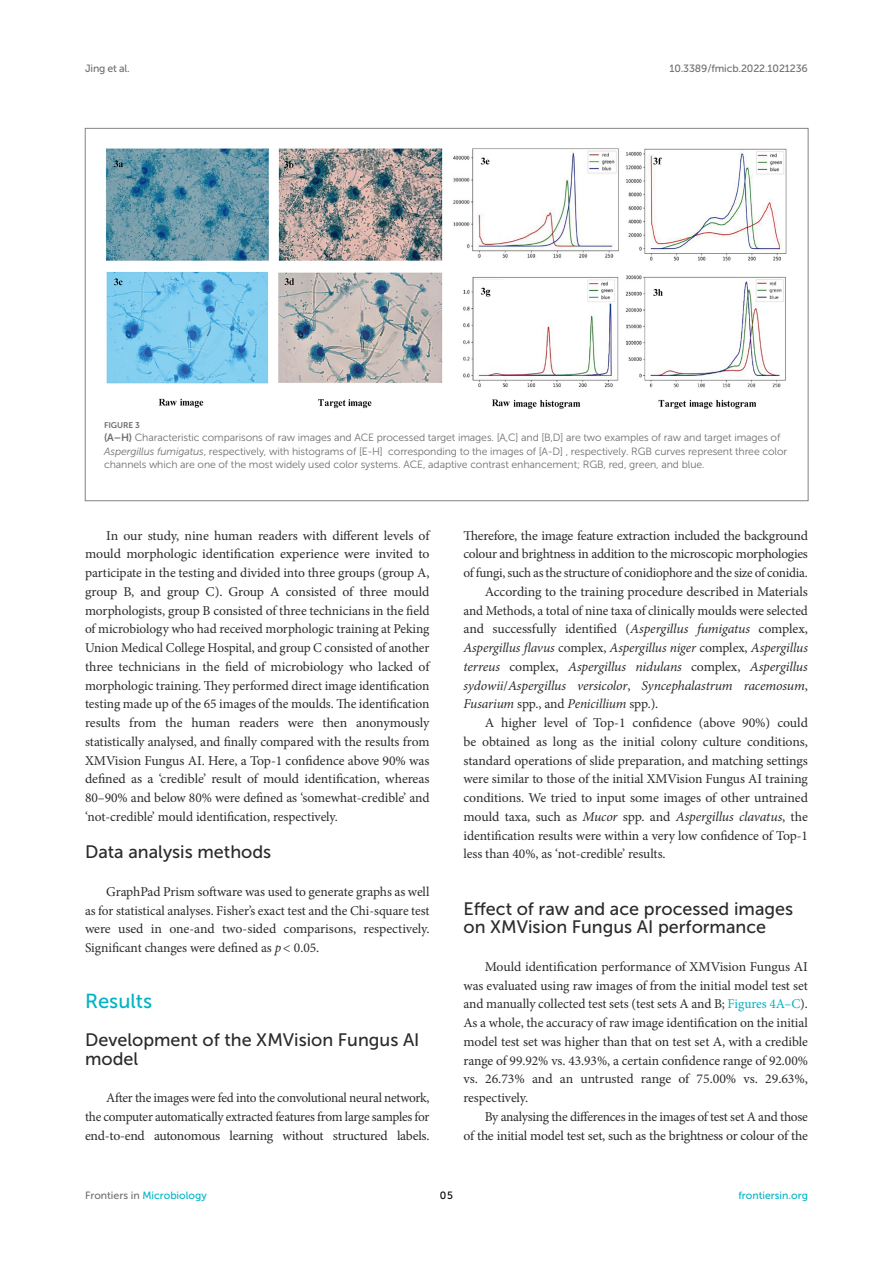
<style>
.page{position:relative;width:893px;height:1263px;background:#fff}
.page>*{position:absolute;margin:0;border:0;box-sizing:border-box;transform-origin:0 0}
.TEXT_FLUSH{font:20.25px "Museo Sans 500";color:#00b4c4}
.TEXT_FLUSH-2{font:18px/18.8px "Museo Sans 500";color:#2b2b2a}
.TEXT_FLUSH-3{font:13.5px/18.8px "Minion Pro";letter-spacing:-.01em;color:#2b2b2a;text-align:justify}
.TEXT_FLUSH-4{font:italic 13.5px "Minion Pro";letter-spacing:-.01em;color:#2b2b2a}
.TEXT{font:13.5px/18.8px "Minion Pro";letter-spacing:-.02em;color:#2b2b2a;text-align:right}
.FIG_LEG{font:10.5px/13.5px "Museo Sans 300";letter-spacing:-.01em;color:#706f70}
.t1{font:10.5px "Museo Sans 500";color:#00b4c4}
.t2{font:10.5px "Museo Sans 500";letter-spacing:-.015em;color:#706f70}
.t3{font:10.5px "Museo Sans 500";color:#000}
.FIG_HD{font:8.25px "Museo Sans 700";letter-spacing:-.01em;color:#706f70}
.s1{font-family:"Museo Sans 700"}
.s2{font-style:italic}
.s3{font-style:normal}
.s4{color:#00b4c4}
.s5{color:#706f70}
</style>
<div class="page">
<img style="left:105px;top:148px;width:682px;height:261px">
<p class="t2" style="left:85px;top:63px;width:46px">Jing et al.</p>
<p class="t2" style="left:669px;top:63px;width:140px">10.3389/fmicb.2022.1021236</p>
<p class="FIG_HD" style="left:104px;top:420px;width:37px">FIGURE 3</p>
<p class="FIG_LEG" style="left:104px;top:431px;width:684px"><span class="s1">(A–H)</span> Characteristic comparisons of raw images and ACE processed target images. [A,C] and [B,D] are two examples of raw and target images of<br><span class="s2">Aspergillus fumigatus</span>, respectively, with histograms of [E-H] corresponding to the images of [A-D] , respectively. RGB curves represent three color channels which are one of the most widely used color systems. ACE, adaptive contrast enhancement; RGB, red, green, and blue.</p>
<p class="TEXT_FLUSH-3" style="left:85px;top:526px;width:346px;text-indent:21px">In our study, nine human readers with different levels of mould morphologic identification experience were invited to participate in the testing and divided into three groups (group A, group B, and group C). Group A consisted of three mould morphologists, group B consisted of three technicians in the field of microbiology who had received morphologic training at Peking Union Medical College Hospital, and group C consisted of another three technicians in the field of microbiology who lacked of morphologic training. They performed direct image identification testing made up of the 65 images of the moulds. The identification results from the human readers were then anonymously statistically analysed, and finally compared with the results from XMVision Fungus AI. Here, a Top-1 confidence above 90% was defined as a ‘credible’ result of mould identification, whereas 80–90% and below 80% were defined as ‘somewhat-credible’ and ‘not-credible’ mould identification, respectively.</p>
<p class="TEXT_FLUSH-2" style="left:85px;top:843px;width:188px">Data analysis methods</p>
<p class="TEXT_FLUSH-3" style="left:85px;top:882px;width:346px;text-indent:21px">GraphPad Prism software was used to generate graphs as well as for statistical analyses. Fisher’s exact test and the Chi-square test were used in one-and two-sided comparisons, respectively.<br>Significant changes were defined as <span class="s2">p&lt;</span> 0.05.</p>
<p class="TEXT_FLUSH" style="left:85px;top:990px;width:69px">Results</p>
<p class="TEXT_FLUSH-2" style="left:85px;top:1030px;width:336px">Development of the XMVision Fungus AI model</p>
<p class="TEXT_FLUSH-3" style="left:85px;top:1088px;width:346px;text-indent:21px">After the images were fed into the convolutional neural network, the computer automatically extracted features from large samples for end-to-end autonomous learning without structured labels.</p>
<p class="TEXT_FLUSH-3" style="left:463px;top:526px;width:346px">Therefore, the image feature extraction included the background</p>
<p class="TEXT_FLUSH-3" style="left:463px;top:545px;width:346px">colour and brightness in addition to the microscopic morphologies</p>
<p class="TEXT_FLUSH-3" style="left:463px;top:563px;width:346px">of fungi, such as the structure of conidiophore and the size of conidia.</p>
<p class="TEXT_FLUSH-3" style="left:485px;top:582px;width:325px">According to the training procedure described in Materials</p>
<p class="TEXT_FLUSH-3" style="left:463px;top:601px;width:346px">and Methods, a total of nine taxa of clinically moulds were selected</p>
<p class="TEXT_FLUSH-3" style="left:463px;top:620px;width:346px">and successfully identified (<span class="s2">Aspergillus fumigatus</span> complex,</p>
<p class="TEXT_FLUSH-4" style="left:463px;top:638px;width:346px">Aspergillus flavus <span class="s3">complex,</span> Aspergillus niger <span class="s3">complex,</span> Aspergillus</p>
<p class="TEXT_FLUSH-4" style="left:463px;top:657px;width:346px">terreus <span class="s3">complex,</span> Aspergillus nidulans <span class="s3">complex,</span> Aspergillus</p>
<p class="TEXT_FLUSH-4" style="left:463px;top:676px;width:346px">sydowii<span class="s3">/</span>Aspergillus versicolor<span class="s3">,</span> Syncephalastrum racemosum<span class="s3">,</span></p>
<p class="TEXT_FLUSH-4" style="left:463px;top:695px;width:196px">Fusarium <span class="s3">spp., and</span> Penicillium <span class="s3">spp.).</span></p>
<p class="TEXT_FLUSH-3" style="left:485px;top:713px;width:325px">A higher level of Top-1 confidence (above 90%) could</p>
<p class="TEXT_FLUSH-3" style="left:463px;top:732px;width:346px">be obtained as long as the initial colony culture conditions,</p>
<p class="TEXT_FLUSH-3" style="left:463px;top:751px;width:346px">standard operations of slide preparation, and matching settings</p>
<p class="TEXT_FLUSH-3" style="left:463px;top:770px;width:346px">were similar to those of the initial XMVision Fungus AI training</p>
<p class="TEXT_FLUSH-3" style="left:463px;top:788px;width:346px">conditions. We tried to input some images of other untrained</p>
<p class="TEXT_FLUSH-3" style="left:463px;top:807px;width:346px">mould taxa, such as <span class="s2">Mucor</span> spp. and <span class="s2">Aspergillus clavatus</span>, the</p>
<p class="TEXT_FLUSH-3" style="left:463px;top:826px;width:346px">identification results were within a very low confidence of Top-1</p>
<p class="TEXT_FLUSH-3" style="left:463px;top:845px;width:204px">less than 40%, as ‘not-credible’ results.</p>
<p class="TEXT_FLUSH-2" style="left:463px;top:899px;width:331px">Effect of raw and ace processed images on XMVision Fungus AI performance</p>
<p class="TEXT_FLUSH-3" style="left:463px;top:957px;width:346px;text-indent:21px">Mould identification performance of XMVision Fungus AI was evaluated using raw images of from the initial model test set and manually collected test sets (test sets A and B; <span class="s4">Figures 4A–C</span>).</p>
<p class="TEXT_FLUSH-3" style="left:463px;top:1013px;width:346px">As a whole, the accuracy of raw image identification on the initial model test set was higher than that on test set A, with a credible range of 99.92% vs. 43.93%, a certain confidence range of 92.00% vs. 26.73% and an untrusted range of 75.00% vs. 29.63%, respectively.</p>
<p class="TEXT" style="left:463px;top:1107px;width:346px">By analysing the differences in the images of test set A and those<br>of the initial model test set, such as the brightness or colour of the</p>
<p class="t1" style="left:85px;top:1190px;width:123px"><span class="s5">Frontiers in</span> Microbiology</p>
<p class="t3" style="left:440px;top:1190px;width:14px">05</p>
<p class="t1" style="left:738px;top:1190px;width:71px">frontiersin.org</p>
</div>
